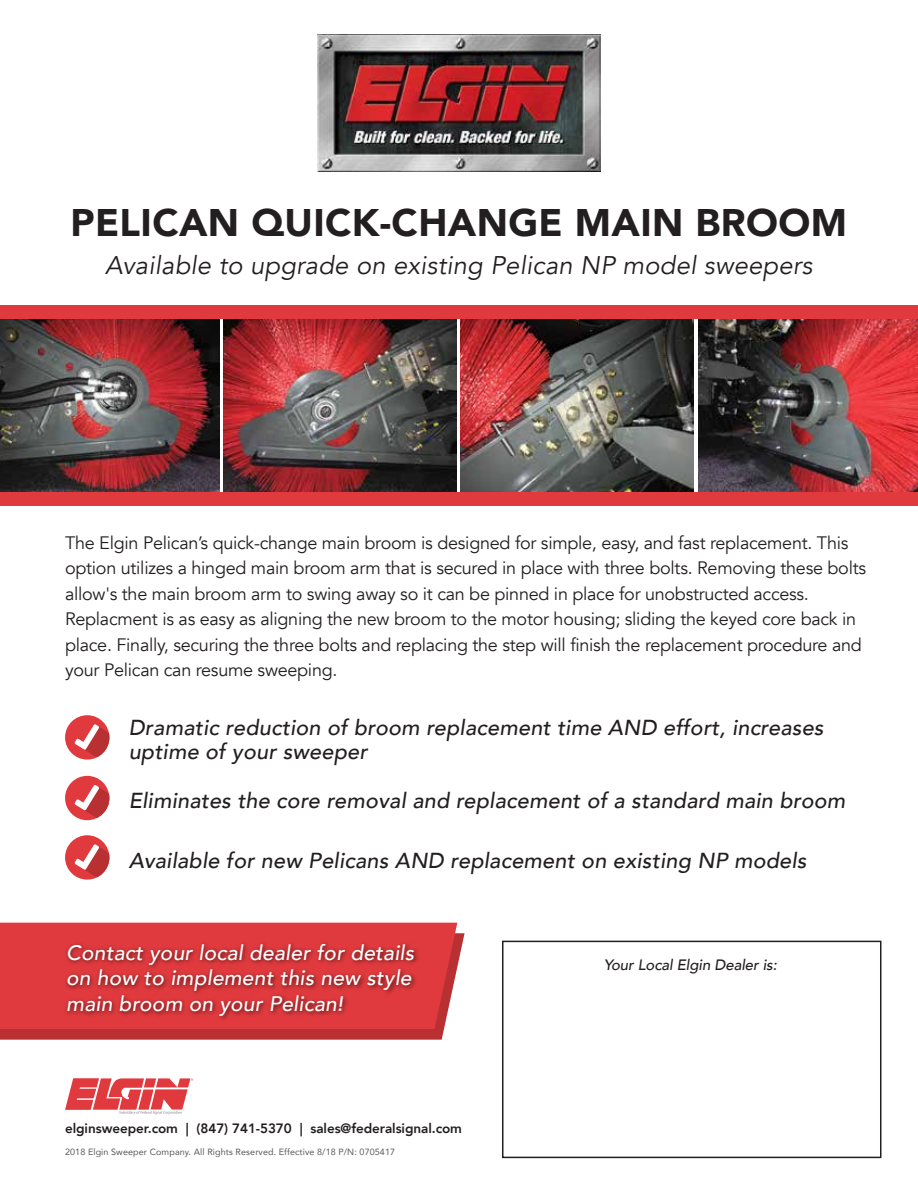
<style>
.page{position:relative;width:918px;height:1188px;background:#fff}
.page>*{position:absolute;margin:0;border:0;box-sizing:border-box;transform-origin:0 0}
.t1{font:900 38.4px "Avenir";letter-spacing:.01em;color:#231f20}
.t2{font:italic 25.5px "Avenir";letter-spacing:.01em;color:#231f20}
.t3{font:italic 500 21.6px/24px "Avenir";letter-spacing:.01em;color:#231f20}
.t4{font:italic 500 21px/25.5px "Avenir";letter-spacing:.01em;color:#fff}
.t5{font:18px/25.5px "Avenir";letter-spacing:-.015em;color:#231f20}
.t6{font:italic 500 15px "Avenir";letter-spacing:-.005em;color:#231f20}
.t7{font:800 13.5px "Avenir";letter-spacing:-.005em;color:#231f20}
.t8{font:9px "Avenir";letter-spacing:.01em;color:#58595b}
</style>
<div class="page">
<div style="left:502px;top:941px;width:379px;height:217px;background:#fff;border:2px solid #231f20"></div>
<div style="left:65px;top:776px;width:44px;height:44px;background:#e03a3e;border-radius:50%"></div>
<svg style="left:75px;top:785px;width:34px;height:35px"></svg>
<div style="left:65px;top:715px;width:44px;height:45px;background:#e03a3e;border-radius:50%"></div>
<svg style="left:75px;top:724px;width:34px;height:36px"></svg>
<div style="left:65px;top:835px;width:44px;height:45px;background:#e03a3e;border-radius:50%"></div>
<svg style="left:75px;top:844px;width:34px;height:36px"></svg>
<svg style="left:0;top:933px;width:465px;height:107px;background:#c55455"></svg>
<svg style="left:0;top:923px;width:457px;height:106px;background:#de3e42"></svg>
<img style="left:61px;top:934px;width:367px;height:90px">
<img style="left:0;top:319px;width:220px;height:173px">
<img style="left:224px;top:319px;width:233px;height:173px">
<img style="left:461px;top:319px;width:233px;height:173px">
<img style="left:698px;top:319px;width:220px;height:173px">
<div style="left:0;top:492px;width:918px;height:14px;background:#e03a3e"></div>
<svg style="left:65px;top:1078px;width:128px;height:36px"></svg>
<img style="left:318px;top:34px;width:282px;height:137px">
<div style="left:0;top:305px;width:918px;height:14px;background:#e03a3e"></div>
<h1 class="t1" style="left:70px;top:190px;width:778px">PELICAN QUICK-CHANGE MAIN BROOM</h1>
<h2 class="t2" style="left:105px;top:250px;width:709px">Available to upgrade on existing Pelican NP model sweepers</h2>
<p class="t5" style="left:65px;top:530px;width:803px">The Elgin Pelican’s quick-change main broom is designed for simple, easy, and fast replacement. This option utilizes a hinged main broom arm that is secured in place with three bolts. Removing these bolts allow's the main broom arm to swing away so it can be pinned in place for unobstructed access.<br>Replacment is as easy as aligning the new broom to the motor housing; sliding the keyed core back in place. Finally, securing the three bolts and replacing the step will finish the replacement procedure and your Pelican can resume sweeping.</p>
<p class="t3" style="left:129px;top:716px;width:696px">Dramatic reduction of broom replacement time AND effort, increases uptime of your sweeper</p>
<p class="t3" style="left:129px;top:789px;width:718px">Eliminates the core removal and replacement of a standard main broom</p>
<p class="t3" style="left:129px;top:849px;width:679px">Available for new Pelicans AND replacement on existing NP models</p>
<p class="t4" style="left:66px;top:940px;width:349px">Contact your local dealer for details on how to implement this new style main broom on your Pelican!</p>
<p class="t7" style="left:65px;top:1118px;width:399px">elginsweeper.com | (847) 741-5370 | sales@federalsignal.com</p>
<p class="t8" style="left:65px;top:1144px;width:332px">2018 Elgin Sweeper Company. All Rights Reserved. Effective 8/18 P/N: 0705417</p>
<p class="t6" style="left:604px;top:956px;width:175px">Your Local Elgin Dealer is:</p>
</div>
